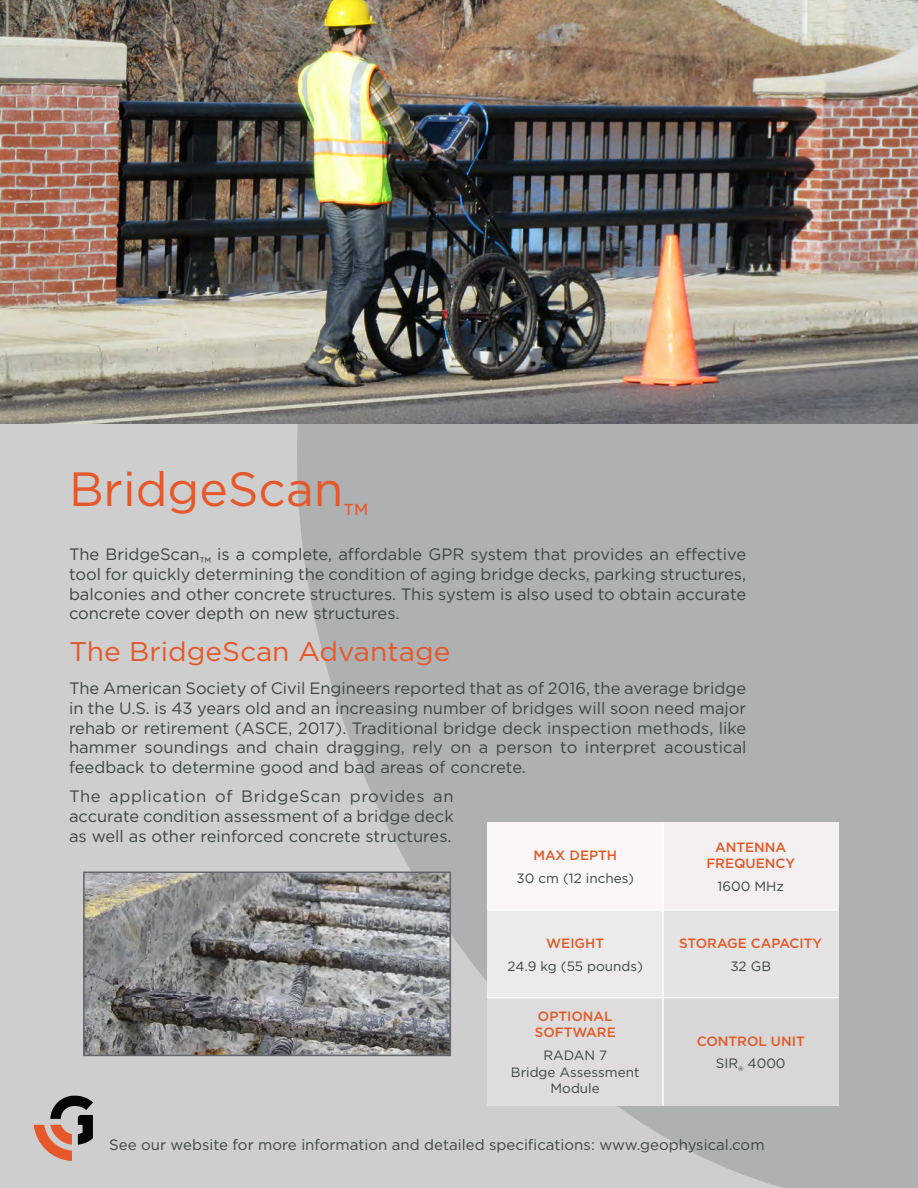
<style>
.page{position:relative;width:918px;height:1188px;background:#fff}
.page>*{position:absolute;margin:0;border:0;box-sizing:border-box;transform-origin:0 0}
.Title_-_32_pt_orange{font:48px "Gotham";color:#e65829}
.Title_-_32_pt_orange-2{font:36px "Gotham";color:#e65829}
.Heading_-_18_pt_oran{font:27px "Gotham";color:#e65829;scale:1.04 1}
.Main_text_-_11_pt{font:16.5px/19.8px "Gotham";color:#3d4543;text-align:justify}
.t1{font:15px "Gotham";color:#3d4543}
.t2{font:13.5px/16.2px "Gotham";color:#3d4543;text-align:center}
.t3{font:500 13.5px/16.2px "Gotham";color:#e25928;text-align:center}
</style>
<div class="page">
<div style="left:0;top:330px;width:918px;height:858px;background:#cececf"></div>
<svg style="left:229px;top:423px;width:689px;height:765px;fill:#afb0b2"></svg>
<svg style="left:34px;top:1096px;width:59px;height:65px"></svg>
<img style="left:0;top:0;width:918px;height:423px">
<div style="left:488px;top:822px;width:175px;height:88px;background:#fbf7f8"></div>
<div style="left:663px;top:822px;width:176px;height:88px;background:#f4f0f1"></div>
<div style="left:488px;top:910px;width:175px;height:88px;background:#edeaeb"></div>
<div style="left:663px;top:910px;width:176px;height:88px;background:#e6e3e4"></div>
<div style="left:488px;top:998px;width:175px;height:108px;background:#dfdcdd"></div>
<div style="left:663px;top:998px;width:176px;height:108px;background:#d8d6d6"></div>
<hr style="left:663px;top:909px;width:176px;height:2px;background:#fff">
<hr style="left:662px;top:911px;width:2px;height:86px;background:#fff">
<hr style="left:488px;top:997px;width:175px;height:1px;background:#fff">
<hr style="left:663px;top:997px;width:176px;height:1px;background:#fff">
<hr style="left:662px;top:998px;width:2px;height:108px;background:#fff">
<hr style="left:662px;top:822px;width:2px;height:87px;background:#fff">
<hr style="left:488px;top:909px;width:175px;height:2px;background:#fff">
<img style="left:86px;top:875px;width:362px;height:178px">
<div style="left:83px;top:872px;width:368px;height:184px;border:2px solid #63656a"></div>
<p class="Title_-_32_pt_orange" style="left:69px;top:459px;width:276px">BridgeScan</p>
<p class="Title_-_32_pt_orange-2" style="left:343px;top:493px;width:26px">™</p>
<p class="Main_text_-_11_pt" style="left:69px;top:544px;width:679px;text-indent:148px">is a complete, affordable GPR system that provides an effective tool for quickly determining the condition of aging bridge decks, parking structures, balconies and other concrete structures. This system is also used to obtain accurate concrete cover depth on new structures.</p>
<p class="Heading_-_18_pt_oran" style="left:69px;top:634px;width:368px">The BridgeScan Advantage</p>
<p class="Main_text_-_11_pt" style="left:69px;top:678px;width:679px">The American Society of Civil Engineers reported that as of 2016, the average bridge in the U.S. is 43 years old and an increasing number of bridges will soon need major rehab or retirement (ASCE, 2017). Traditional bridge deck inspection methods, like hammer soundings and chain dragging, rely on a person to interpret acoustical feedback to determine good and bad areas of concrete.</p>
<p class="Main_text_-_11_pt" style="left:69px;top:786px;width:386px">The application of BridgeScan provides an accurate condition assessment of a bridge deck as well as other reinforced concrete structures.</p>
<p class="t3" style="left:533px;top:847px;width:85px">MAX DEPTH</p>
<p class="t2" style="left:516px;top:870px;width:119px">30 cm (12 inches)</p>
<p class="Main_text_-_11_pt" style="left:69px;top:544px;width:132px">The BridgeScan</p>
<p class="Main_text_-_11_pt" style="left:200px;top:553px;width:13px">™</p>
<p class="t3" style="left:706px;top:839px;width:90px">ANTENNA<br>FREQUENCY</p>
<p class="t2" style="left:718px;top:878px;width:68px">1600 MHz</p>
<p class="t3" style="left:546px;top:935px;width:59px">WEIGHT</p>
<p class="t2" style="left:508px;top:957px;width:137px">24.9 kg (55 pounds)</p>
<p class="t3" style="left:535px;top:1008px;width:83px;text-align:left">OPTIONAL<br>SOFTWARE</p>
<p class="t2" style="left:511px;top:1047px;width:130px">RADAN 7<br>Bridge Assessment<br>Module</p>
<p class="t3" style="left:679px;top:935px;width:145px">STORAGE CAPACITY</p>
<p class="t2" style="left:730px;top:957px;width:42px">32 GB</p>
<p class="t3" style="left:697px;top:1032px;width:110px">CONTROL UNIT</p>
<p class="t2" style="left:716px;top:1055px;width:24px">SIR</p>
<p class="t2" style="left:738px;top:1063px;width:7px">®</p>
<p class="t2" style="left:748px;top:1055px;width:40px">4000</p>
<p class="t1" style="left:109px;top:1136px;width:657px">See our website for more information and detailed specifications: www.geophysical.com</p>
</div>
